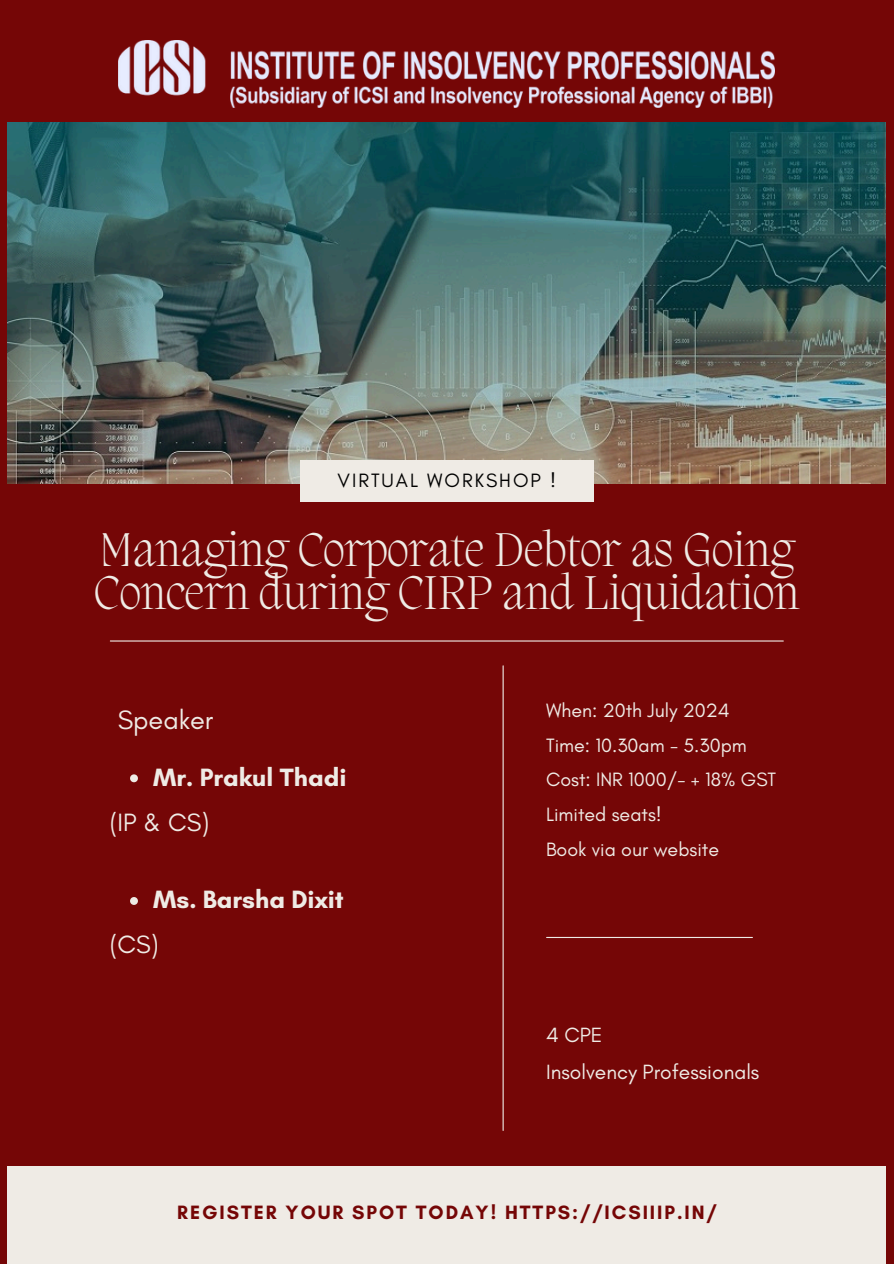
<style>
.page{position:relative;width:894px;height:1264px;background:#fff}
.page>*{position:absolute;margin:0;border:0;box-sizing:border-box;transform-origin:0 0}
.t1{font:200 48.6px/42.8px "Migra";color:#efebe5}
.t2{font:27px "Glacial Indifference";color:#efebe5}
.t3{font:700 25.5px "Glacial Indifference";color:#efebe5}
.t4{font:25.5px "Glacial Indifference";color:#efebe5}
.t5{font:21px "Glacial Indifference";color:#efebe5}
.t6{font:19.65px "Glacial Indifference";color:#efebe5}
.t7{font:700 19.65px "Glacial Indifference";letter-spacing:.1em;color:#750606}
.t8{font:19.65px "Glacial Indifference";letter-spacing:.1em;color:#000}
</style>
<div class="page">
<div style="left:0;top:0;width:893px;height:1263px;background:#750606"></div>
<div style="left:8px;top:1166px;width:877px;height:97px;background:#efebe5"></div>
<hr style="left:546px;top:936px;width:206px;height:2px;background:#efebe5">
<hr style="left:110px;top:640px;width:673px;height:1px;background:#efebe5">
<hr style="left:502px;top:666px;width:1px;height:464px;background:#efebe5">
<img style="left:8px;top:123px;width:877px;height:360px">
<div style="left:300px;top:460px;width:293px;height:41px;background:#efebe5"></div>
<img style="left:118px;top:40px;width:656px;height:68px">
<svg style="left:130px;top:774px;width:8px;height:8px"></svg>
<svg style="left:130px;top:897px;width:8px;height:7px"></svg>
<p class="t8" style="left:337px;top:468px;width:220px">VIRTUAL WORKSHOP !</p>
<h1 class="t1" style="left:94px;top:532px;width:707px">Managing Corporate Debtor as Going<br>Concern during CIRP and Liquidation</h1>
<h3 class="t2" style="left:118px;top:703px;width:97px">Speaker</h3>
<p class="t6" style="left:546px;top:698px;width:185px">When: 20th July 2024</p>
<h2 class="t6" style="left:546px;top:733px;width:202px">Time: 10.30am - 5.30pm</h2>
<p class="t6" style="left:546px;top:767px;width:232px">Cost: INR 1000/- + 18% GST</p>
<h2 class="t6" style="left:546px;top:802px;width:117px">Limited seats!</h2>
<p class="t6" style="left:546px;top:837px;width:174px">Book via our website</p>
<p class="t3" style="left:153px;top:761px;width:195px">Mr. Prakul Thadi</p>
<p class="t4" style="left:110px;top:806px;width:101px">(IP &amp; CS)</p>
<p class="t3" style="left:153px;top:884px;width:192px">Ms. Barsha Dixit</p>
<h4 class="t4" style="left:110px;top:929px;width:50px">(CS)</h4>
<p class="t5" style="left:546px;top:1021px;width:58px">4 CPE</p>
<p class="t5" style="left:546px;top:1058px;width:215px">Insolvency Professionals</p>
<p class="t7" style="left:177px;top:1200px;width:541px">REGISTER YOUR SPOT TODAY! HTTPS://ICSIIIP.IN/</p>
</div>
